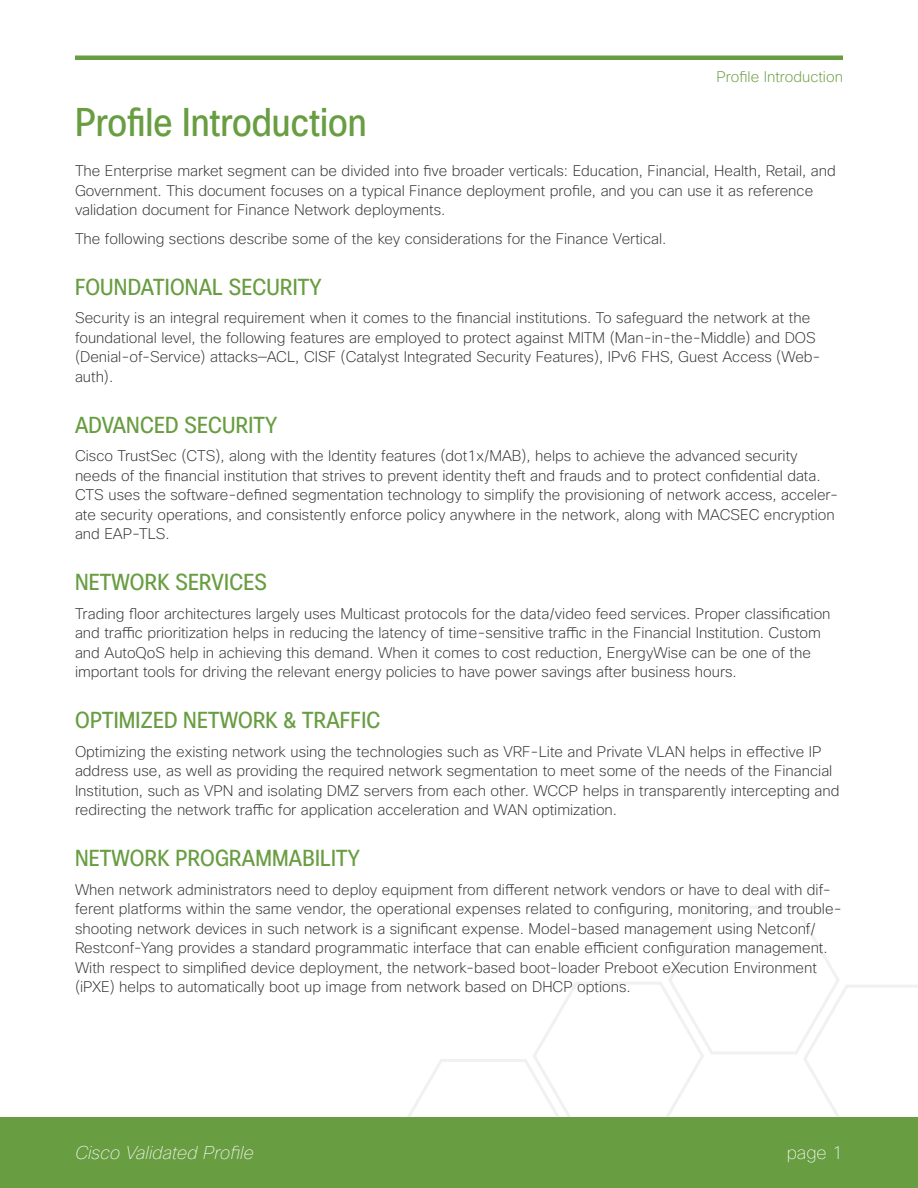
<style>
.page{position:relative;width:918px;height:1188px;background:#fff}
.page>*{position:absolute;margin:0;border:0;box-sizing:border-box;transform-origin:0 0}
.t1{font:condensed 39px "Cisco Sans";color:#689d41}
.t2{font:condensed 22.5px "Cisco Sans";letter-spacing:.01em;color:#689d41}
.t3{font:italic 100 18px "Cisco Sans";color:#fff}
.t4{font:100 18px "Cisco Sans";color:#fff}
.t5{font:200 15px/19.5px "Cisco Sans";color:#323232}
.t6{font:200 15px "Cisco Sans";color:#689d41}
</style>
<div class="page">
<svg style="left:396px;top:906px;width:522px;height:212px"></svg>
<div style="left:0;top:1118px;width:918px;height:70px;background:#689d41"></div>
<hr style="left:75px;top:56px;width:768px;height:4px;background:#689d41">
<p class="t6" style="left:717px;top:68px;width:128px">Profile Introduction</p>
<h1 class="t1" style="left:75px;top:97px;width:293px">PROFILE INTRODUCTION</h1>
<p class="t5" style="left:75px;top:161px;width:762px">The Enterprise market segment can be divided into five broader verticals: Education, Financial, Health, Retail, and<br>Government. This document focuses on a typical Finance deployment profile, and you can use it as reference validation document for Finance Network deployments.</p>
<p class="t5" style="left:75px;top:229px;width:593px">The following sections describe some of the key considerations for the Finance Vertical.</p>
<h2 class="t2" style="left:75px;top:273px;width:248px">FOUNDATIONAL SECURITY</h2>
<p class="t5" style="left:75px;top:308px;width:747px">Security is an integral requirement when it comes to the financial institutions. To safeguard the network at the foundational level, the following features are employed to protect against MITM (Man-in-the-Middle) and DOS (Denial-of-Service) attacks—ACL, CISF (Catalyst Integrated Security Features), IPv6 FHS, Guest Access (Web&shy;auth).</p>
<h2 class="t2" style="left:75px;top:411px;width:204px">ADVANCED SECURITY</h2>
<p class="t5" style="left:75px;top:446px;width:765px">Cisco TrustSec (CTS), along with the Identity features (dot1x/MAB), helps to achieve the advanced security needs of the financial institution that strives to prevent identity theft and frauds and to protect confidential data.<br>CTS uses the software-defined segmentation technology to simplify the provisioning of network access, acceler&shy;ate security operations, and consistently enforce policy anywhere in the network, along with MACSEC encryption and EAP-TLS.</p>
<h2 class="t2" style="left:75px;top:568px;width:191px">NETWORK SERVICES</h2>
<p class="t5" style="left:75px;top:604px;width:757px">Trading floor architectures largely uses Multicast protocols for the data/video feed services. Proper classification and traffic prioritization helps in reducing the latency of time-sensitive traffic in the Financial Institution. Custom and AutoQoS help in achieving this demand. When it comes to cost reduction, EnergyWise can be one of the important tools for driving the relevant energy policies to have power savings after business hours.</p>
<h2 class="t2" style="left:75px;top:706px;width:12px">OPTI</h2>
<h2 class="t2" style="left:119px;top:706px;width:232px">MIZED NETWORK &amp; TRAFFIC</h2>
<p class="t5" style="left:75px;top:742px;width:766px">Optimizing the existing network using the technologies such as VRF-Lite and Private VLAN helps in effective IP address use, as well as providing the required network segmentation to meet some of the needs of the Financial Institution, such as VPN and isolating DMZ servers from each other. WCCP helps in transparently intercepting and redirecting the network traffic for application acceleration and WAN optimization.</p>
<h2 class="t2" style="left:75px;top:844px;width:286px">NETWORK PROGRAMMABILITY</h2>
<p class="t5" style="left:75px;top:880px;width:768px">When network administrators need to deploy equipment from different network vendors or have to deal with dif&shy;ferent platforms within the same vendor, the operational expenses related to configuring, monitoring, and trouble&shy;shooting network devices in such network is a significant expense. Model-based management using Netconf/ Restconf-Yang provides a standard programmatic interface that can enable efficient configuration management.<br>With respect to simplified device deployment, the network-based boot-loader Preboot eXecution Environment (iPXE) helps to automatically boot up image from network based on DHCP options.</p>
<p class="t3" style="left:75px;top:1141px;width:180px">Cisco Validated Profile</p>
<p class="t4" style="left:787px;top:1141px;width:58px">page 1</p>
</div>
